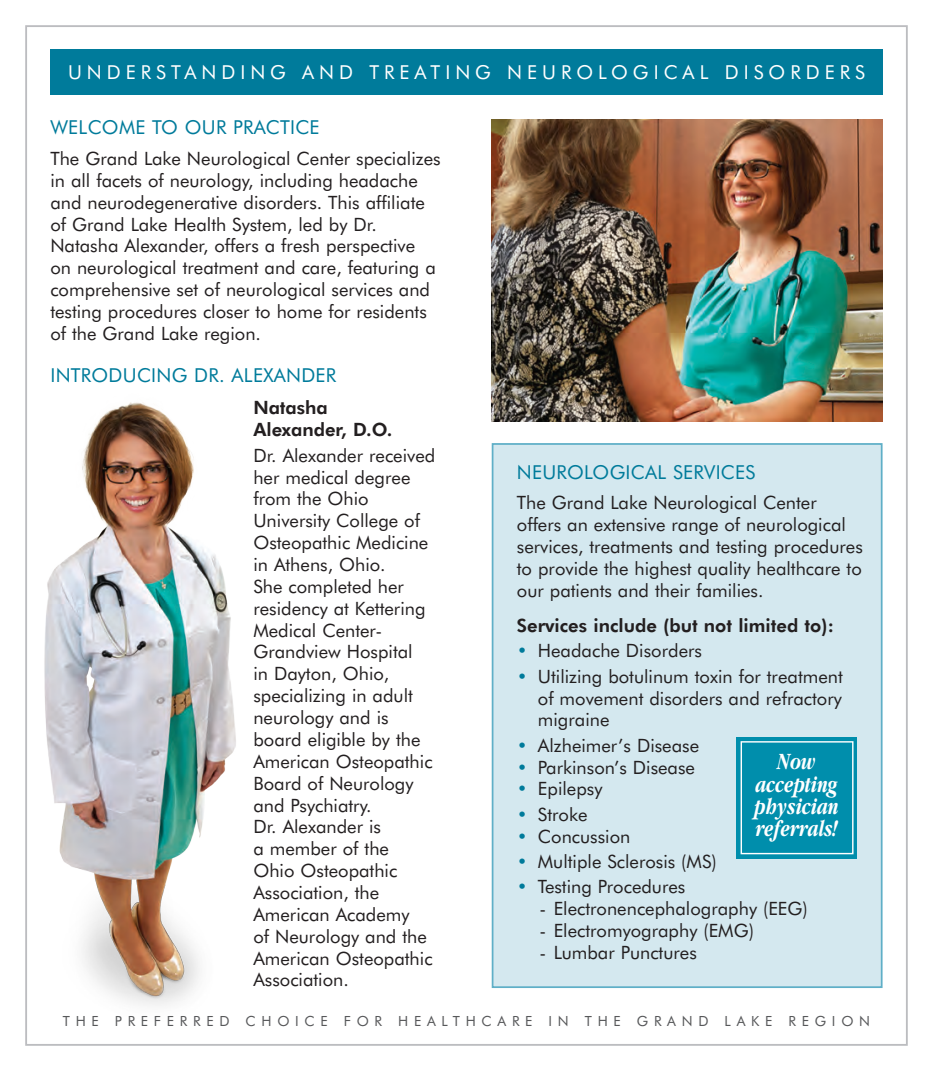
<style>
.page{position:relative;width:933px;height:1071px;background:#fff}
.page>*{position:absolute;margin:0;border:0;box-sizing:border-box;transform-origin:0 0}
.t1{font:italic 700 24.32px/22.4px "Garamond";letter-spacing:-.01em;color:#fff;text-align:center;scale:.75 1}
.t2{font:19.25px "Futura BT";letter-spacing:.015em;color:#007b9b}
.t3{font:19.25px "Futura BT";letter-spacing:.26em;color:#fff}
.t4{font:18.38px/21.9px "Futura BT";color:#231f20}
.t5{font:800 18.38px/22.8px "Futura BT";color:#231f20}
.t6{font:14px "Futura BT";letter-spacing:.41em;color:#57585a}
.s1{color:#007b9b}
</style>
<div class="page">
<div style="left:491px;top:443px;width:391px;height:545px;background:#d4e8ef;border:2px solid #5fafc7"></div>
<img style="left:491px;top:120px;width:391px;height:301px">
<img style="left:44px;top:402px;width:192px;height:604px">
<div style="left:736px;top:737px;width:121px;height:121px;background:#008eac"></div>
<div style="left:740px;top:741px;width:113px;height:113px;border:1px solid #fff"></div>
<div style="left:50px;top:49px;width:832px;height:46px;background:#007b9b"></div>
<p class="t3" style="left:68px;top:60px;width:798px">understanding and treating neurological disorders</p>
<p class="t2" style="left:50px;top:116px;width:54px">welcom</p>
<p class="t2" style="left:135px;top:116px;width:186px">e to o ur practic e</p>
<p class="t4" style="left:50px;top:147px;width:392px">The Grand Lake Neurological Center specializes in all facets of neurology, including headache and neurodegenerative disorders. This affiliate of Grand Lake Health System, led by Dr.<br>N atasha Alexander, offers a fresh perspective<br>on neurological treatment and care, featuring a comprehensive set of neurological services and testing procedures closer to home for residents of the Grand Lake region.</p>
<p class="t2" style="left:50px;top:363px;width:287px">introducing dr. alexander</p>
<p class="t5" style="left:253px;top:395px;width:140px">Natasha<br>Alexander, D.O.</p>
<p class="t4" style="left:253px;top:444px;width:183px">Dr. Alexander received her medical degree from the Ohio<br>U niversity College of<br>Osteopathic Medicine in Athens, Ohio.<br>She completed her residency at Kettering<br>Medical Center-<br>Grandview Hospital<br>in Dayton, Ohio, specializing in adult neurology and is board eligible by the<br>American Osteopathic<br>Board of N eurology and Psychiatry.<br>Dr. Alexander is<br>a member of the<br>Ohio Osteopathic<br>Association, the<br>American Academy<br>of Neurology and the<br>American Osteopathic<br>Association.</p>
<p class="t2" style="left:517px;top:460px;width:240px">neurological services</p>
<p class="t4" style="left:517px;top:492px;width:347px">The Grand Lake Neurological Center offers an extensive range of neurological services, treatments and testing procedures to provide the highest quality healthcare to our patients and their families.</p>
<p class="t5" style="left:517px;top:614px;width:318px">Services include (but not limited to):</p>
<p class="t4" style="left:517px;top:640px;width:187px"><span class="s1">•</span> Headache Disorders</p>
<p class="t4" style="left:538px;top:665px;width:306px;text-align:justify;text-indent:-21px"><span class="s1">•</span> Utilizing botulinum toxin for treatment of movement disorders and refractory migraine</p>
<p class="t4" style="left:517px;top:734px;width:184px"><span class="s1">•</span> Alzheimer’s Disease</p>
<p class="t4" style="left:517px;top:756px;width:180px"><span class="s1">•</span> Parkinson’s Disease</p>
<p class="t4" style="left:517px;top:778px;width:87px"><span class="s1">•</span> Epilepsy</p>
<p class="t4" style="left:517px;top:803px;width:72px"><span class="s1">•</span> Stroke</p>
<p class="t4" style="left:517px;top:825px;width:115px"><span class="s1">•</span> Concussion</p>
<p class="t4" style="left:517px;top:850px;width:201px"><span class="s1">•</span> Multiple Sclerosis (MS)</p>
<p class="t4" style="left:517px;top:876px;width:170px"><span class="s1">•</span> Testing Procedures</p>
<p class="t4" style="left:539px;top:898px;width:241px">- Electronencephalography (EEG</p>
<p class="t4" style="left:802px;top:898px;width:7px">)</p>
<p class="t4" style="left:539px;top:920px;width:216px">- E lectromyography (EMG)</p>
<p class="t4" style="left:539px;top:941px;width:159px">- Lumbar Punctures</p>
<h1 class="t1" style="left:753px;top:751px;width:114px">Now accepting physician referrals!</h1>
<p class="t6" style="left:63px;top:1013px;width:198px">th e pref erred cho</p>
<p class="t6" style="left:295px;top:1013px;width:62px">ic e fo</p>
<p class="t6" style="left:374px;top:1013px;width:105px">r h ealthc</p>
<p class="t6" style="left:497px;top:1013px;width:100px">are I n Th</p>
<p class="t6" style="left:613px;top:1013px;width:258px">e Grand Lake Regio n</p>
</div>
